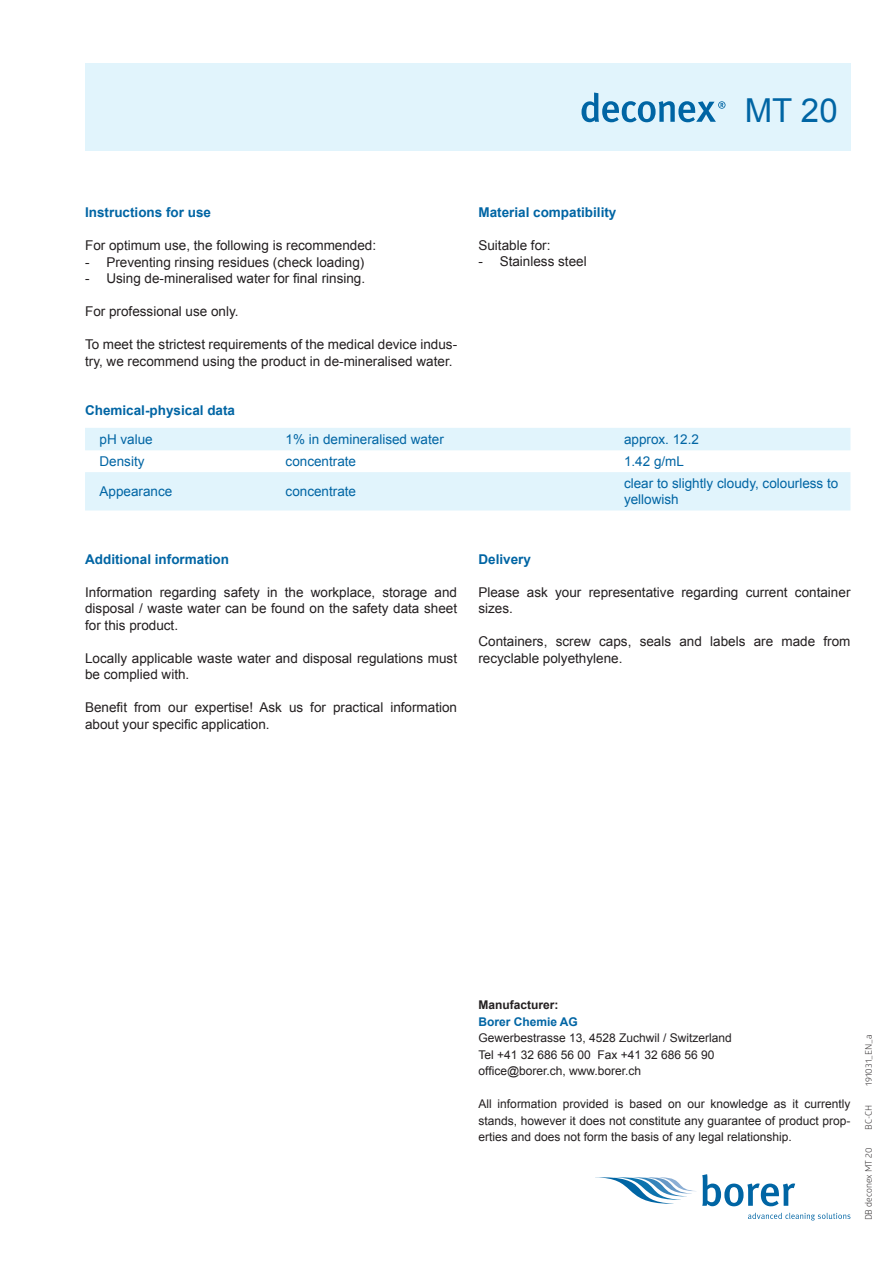
<style>
.page{position:relative;width:893px;height:1263px;background:#fff}
.page>*{position:absolute;margin:0;border:0;box-sizing:border-box;transform-origin:0 0}
.t1{font:33px "Arial";color:#0065a4}
.t2{font:13.5px/16.5px "Arial";color:#231f20}
.t3{font:13.5px/16.5px "Arial";color:#0065a4}
.t4{font:700 13.5px "Arial";color:#0065a4}
.t5{font:12px/16.5px "Arial";color:#231f20}
.t6{font:700 12px "Arial";color:#231f20}
.t7{font:700 12px "Arial";color:#0065a4}
.t8{font:9px "Glober";color:#231f20}
</style>
<div class="page">
<svg style="left:595px;top:1174px;width:200px;height:32px"></svg>
<svg style="left:748px;top:1213px;width:102px;height:7px"></svg>
<div style="left:85px;top:64px;width:765px;height:87px;background:#e1f4fc"></div>
<svg style="left:581px;top:93px;width:144px;height:29px"></svg>
<svg style="left:85px;top:428px;width:765px;height:82px;fill:#e1f4fc"></svg>
<p class="t4" style="left:85px;top:203px;width:128px">Instructions for use</p>
<p class="t2" style="left:85px;top:237px;width:293px">For optimum use, the following is recommended:</p>
<p class="t2" style="left:85px;top:253px;width:281px">- Preventing rinsing residues (check loading)</p>
<p class="t2" style="left:85px;top:270px;width:282px">- Using de-mineralised water for final rinsing.</p>
<p class="t2" style="left:85px;top:303px;width:155px">For professional use only.</p>
<p class="t2" style="left:85px;top:336px;width:374px">To meet the strictest requirements of the medical device indus&shy;try, we recommend using the product in de-mineralised water.</p>
<p class="t4" style="left:478px;top:203px;width:140px">Material compatibility</p>
<p class="t2" style="left:478px;top:237px;width:74px">Suitable for:</p>
<p class="t2" style="left:478px;top:253px;width:110px">- Stainless steel</p>
<h1 class="t1" style="left:745px;top:88px;width:94px">MT 20</h1>
<p class="t4" style="left:85px;top:401px;width:152px">Chemical-physical data</p>
<p class="t3" style="left:100px;top:431px;width:55px">pH value</p>
<p class="t3" style="left:286px;top:431px;width:160px">1% in demineralised water</p>
<p class="t3" style="left:624px;top:431px;width:77px">approx. 12.2</p>
<p class="t3" style="left:100px;top:453px;width:47px">Density</p>
<p class="t3" style="left:286px;top:453px;width:72px">concentrate</p>
<p class="t3" style="left:624px;top:453px;width:62px">1.42 g/mL</p>
<p class="t3" style="left:100px;top:483px;width:74px">Appearance</p>
<p class="t3" style="left:286px;top:483px;width:72px">concentrate</p>
<p class="t3" style="left:624px;top:475px;width:216px">clear to slightly cloudy, colourless to yellowish</p>
<p class="t4" style="left:85px;top:549px;width:146px">Additional information</p>
<p class="t2" style="left:85px;top:583px;width:374px;text-align:justify">Information regarding safety in the workplace, storage and disposal / waste water can be found on the safety data sheet for this product.</p>
<p class="t2" style="left:85px;top:649px;width:374px">Locally applicable waste water and disposal regulations must be complied with.</p>
<p class="t2" style="left:85px;top:699px;width:374px">Benefit from our expertise! Ask us for practical information about your specific application.</p>
<p class="t4" style="left:478px;top:549px;width:54px">Delivery</p>
<p class="t2" style="left:478px;top:583px;width:374px">Please ask your representative regarding current container sizes.</p>
<p class="t2" style="left:478px;top:633px;width:374px">Containers, screw caps, seals and labels are made from recyclable polyethylene.</p>
<p class="t6" style="left:478px;top:996px;width:82px">Manufacturer:</p>
<p class="t7" style="left:478px;top:1013px;width:101px">Borer Chemie AG</p>
<p class="t5" style="left:478px;top:1029px;width:255px">Gewerbestrasse 13, 4528 Zuchwil / Switzerland<br>Tel +41 32 686 56 00 Fax +41 32 686 56 90 office@borer.ch, www.borer.ch</p>
<p class="t5" style="left:478px;top:1095px;width:374px;text-align:justify">All information provided is based on our knowledge as it currently stands, however it does not constitute any guarantee of product prop&shy;erties and does not form the basis of any legal relationship.</p>
<p class="t8" style="left:862px;top:1086px;width:53px;rotate:-90deg">191031_EN_a</p>
<p class="t8" style="left:862px;top:1130px;width:26px;rotate:-90deg">BC-CH</p>
<p class="t8" style="left:862px;top:1220px;width:74px;rotate:-90deg">DB deconex MT 20</p>
</div>
